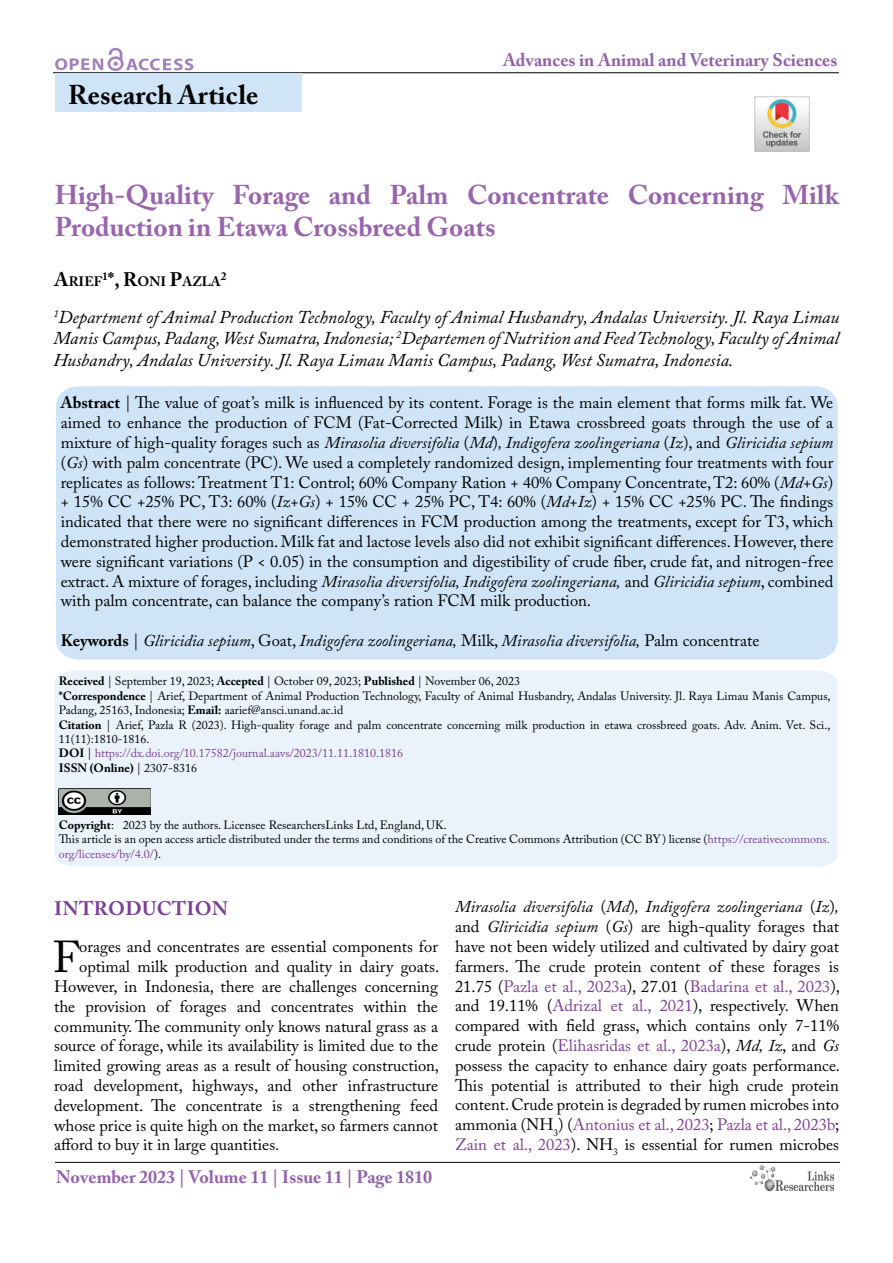
<style>
.page{position:relative;width:893px;height:1263px;background:#fff}
.page>*{position:absolute;margin:0;border:0;box-sizing:border-box;transform-origin:0 0}
.t1{font:44.4px "Adobe Caslon Pro";color:#000}
.t2{font:700 27px/32.4px "Adobe Caslon Pro";color:#7f3f98}
.t3{font:700 27px "Adobe Caslon Pro";letter-spacing:.005em;color:#000}
.t4{font:700 19.5px "Adobe Caslon Pro";letter-spacing:.015em;color:#7f3f98}
.t5{font:italic 18px/21.6px "Adobe Caslon Pro";color:#000;text-align:justify}
.t6{font:700 18px "Adobe Caslon Pro";color:#9361ae}
.t7{font:700 18px "Adobe Caslon Pro";color:#9161a9}
.t8{font:16.5px/19.8px "Adobe Caslon Pro";color:#000;text-align:justify}
.t9{font:italic 16.5px "Adobe Caslon Pro";color:#000}
.t10{font:700 13.65px "Adobe Caslon Pro";color:#000}
.t11{font:12px/14.4px "Adobe Caslon Pro";color:#000}
.t12{font:700 11.4px "Adobe Caslon Pro";color:#000}
.s1{font-size:19.5px}
.s2{font-weight:700}
.s3{font-style:italic}
.s4{font-weight:700;font-style:normal}
.s5{font-style:normal}
.s6{color:#7f3f98}
.s7{color:#9161a9}
</style>
<div class="page">
<hr style="left:53px;top:72px;width:786px;height:1px;background:#000">
<hr style="left:55px;top:1162px;width:785px;height:1px;background:#000">
<svg style="left:55px;top:48px;width:138px;height:23px"></svg>
<img style="left:750px;top:1166px;width:83px;height:26px">
<div style="left:55px;top:74px;width:247px;height:38px;background:#cfe5f7"></div>
<div style="left:56px;top:386px;width:782px;height:273px;background:#cfe5f7"></div>
<div style="left:55px;top:670px;width:783px;height:197px;background:#eaf3fb"></div>
<img style="left:59px;top:788px;width:91px;height:26px">
<img style="left:754px;top:96px;width:55px;height:56px">
<h2 class="t3" style="left:68px;top:79px;width:192px">Research Article</h2>
<p class="t7" style="left:503px;top:50px;width:336px">Advances in Animal and Veterinary Sciences</p>
<h2 class="t2" style="left:55px;top:178px;width:786px">High-Quality Forage and Palm Concentrate Concerning Milk<br>Production in Etawa Crossbreed Goats</h2>
<p class="t10" style="left:55px;top:274px;width:168px"><span class="s1">A</span>RIEF<sup>1</sup><span class="s1">*, R</span>ONI <span class="s1">P</span>AZLA</p>
<p class="t12" style="left:221px;top:269px;width:7px">2</p>
<p class="t5" style="left:53px;top:306px;width:787px"><sup>1</sup>Department of Animal Production Technology, Faculty of Animal Husbandry, Andalas University. Jl. Raya Limau Manis Campus, Padang, West Sumatra, Indonesia; <sup>2</sup>Departemen of Nutrition and Feed Technology, Faculty of Animal Husbandry, Andalas University. Jl. Raya Limau Manis Campus, Padang, West Sumatra, Indonesia.</p>
<p class="t8" style="left:61px;top:393px;width:774px"><span class="s2">Abstract</span> | The value of goat’s milk is influenced by its content. Forage is the main element that forms milk fat. We aimed to enhance the production of FCM (Fat-Corrected Milk) in Etawa crossbreed goats through the use of a mixture of high-quality forages such as <span class="s3">Mirasolia diversifolia</span> (<span class="s3">Md</span>)<span class="s3">, Indigofera zoolingeriana</span> (<span class="s3">Iz</span>), and <span class="s3">Gliricidia sepium </span>(<span class="s3">Gs</span>) with palm concentrate (PC). We used a completely randomized design, implementing four treatments with four replicates as follows: Treatment T1: Control; 60% Company Ration + 40% Company Concentrate, T2: 60% (<span class="s3">Md</span>+<span class="s3">Gs</span>) + 15% CC +25% PC, T3: 60% (<span class="s3">Iz</span>+<span class="s3">Gs</span>) + 15% CC + 25% PC, T4: 60% (<span class="s3">Md</span>+<span class="s3">Iz</span>) + 15% CC +25% PC. The findings indicated that there were no significant differences in FCM production among the treatments, except for T3, which demonstrated higher production. Milk fat and lactose levels also did not exhibit significant differences. However, there were significant variations (P &lt; 0.05) in the consumption and digestibility of crude fiber, crude fat, and nitrogen-free extract. A mixture of forages, including <span class="s3">Mirasolia diversifolia, Indigofera zoolingeriana,</span> and <span class="s3">Gliricidia sepium</span>, combined with palm concentrate, can balance the company’s ration FCM milk production.</p>
<p class="t9" style="left:61px;top:631px;width:700px"><span class="s4">Keywords</span> <span class="s5">|</span> Gliricidia sepium<span class="s5">, Goat,</span> Indigofera zoolingeriana, <span class="s5">Milk,</span> Mirasolia diversifolia, <span class="s5">Palm concentrate</span></p>
<p class="t11" style="left:59px;top:674px;width:773px"><span class="s2">Received</span> | September 19, 2023; <span class="s2">Accepted</span> | October 09, 2023; <span class="s2">Published</span> | November 06, 2023<br><span class="s2">*Correspondence</span> | Arief, Department of Animal Production Technology, Faculty of Animal Husbandry, Andalas University. Jl. Raya Limau Manis Campus, Padang, 25163, Indonesia; <span class="s2">Email:</span> aarief@ansci.unand.ac.id<br><span class="s2">Citation</span> | Arief, Pazla R (2023). High-quality forage and palm concentrate concerning milk production in etawa crossbreed goats. Adv. Anim. Vet. Sci., 11(11):1810-1816.<br><span class="s2">DOI</span> | <span class="s6">https://dx.doi.org/10.17582/journal.aavs/2023/11.11.1810.1816<br></span><span class="s2">ISSN (Online)</span> | 2307-8316</p>
<p class="t11" style="left:59px;top:818px;width:772px"><span class="s2">Copyright</span>: 2023 by the authors. Licensee ResearchersLinks Ltd, England, UK.<br>This article is an open access article distributed under the terms and conditions of the Creative Commons Attribution (CC BY) license (<span class="s6">https://creativecommons. org/licenses/by/4.0/</span>).</p>
<p class="t4" style="left:54px;top:896px;width:175px">INTRODUCTION</p>
<h1 class="t1" style="left:53px;top:931px;width:28px">F</h1>
<p class="t8" style="left:79px;top:937px;width:360px">orages and concentrates are essential components for</p>
<p class="t8" style="left:79px;top:956px;width:361px">optimal milk production and quality in dairy goats.</p>
<p class="t8" style="left:54px;top:976px;width:385px">However, in Indonesia, there are challenges concerning</p>
<p class="t8" style="left:54px;top:996px;width:385px">the provision of forages and concentrates within the</p>
<p class="t8" style="left:54px;top:1016px;width:385px">community. The community only knows natural grass as a</p>
<p class="t8" style="left:54px;top:1036px;width:385px">source of forage, while its availability is limited due to the</p>
<p class="t8" style="left:54px;top:1055px;width:387px">limited growing areas as a result of housing construction,</p>
<p class="t8" style="left:54px;top:1075px;width:385px">road development, highways, and other infrastructure</p>
<p class="t8" style="left:54px;top:1095px;width:385px">development. The concentrate is a strengthening feed</p>
<p class="t8" style="left:54px;top:1115px;width:385px">whose price is quite high on the market, so farmers cannot</p>
<p class="t8" style="left:54px;top:1135px;width:227px">afford to buy it in large quantities.</p>
<p class="t6" style="left:56px;top:1166px;width:378px">November 2023 | Volume 11 | Issue 11 <span class="s7">| Page 1810</span></p>
<p class="t8" style="left:455px;top:897px;width:387px"><span class="s3">Mirasolia diversifolia</span> (<span class="s3">Md</span>)<span class="s3">, Indigofera zoolingeriana</span> (<span class="s3">Iz</span>)<span class="s3">, </span>and <span class="s3">Gliricidia sepium</span> (<span class="s3">Gs</span>) are high-quality forages that have not been widely utilized and cultivated by dairy goat farmers. The crude protein content of these forages is 21.75 (<span class="s6">Pazla et al., 2023a</span>), 27.01 (<span class="s6">Badarina et al., 2023</span>), and 19.11% (<span class="s6">Adrizal et al., 2021</span>), respectively. When compared with field grass, which contains only 7-11% crude protein (<span class="s6">Elihasridas et al., 2023a</span>), <span class="s3">Md, Iz</span>, and <span class="s3">Gs </span>possess the capacity to enhance dairy goats performance.<br>This potential is attributed to their high crude protein content. Crude protein is degraded by rumen microbes into ammonia (NH<sub>3</sub>) (<span class="s6">Antonius et al., 2023</span>; <span class="s6">Pazla et al., 2023b</span>; <span class="s6">Zain et al., 2023</span>). NH<sub>3</sub> is essential for rumen microbes</p>
</div>
